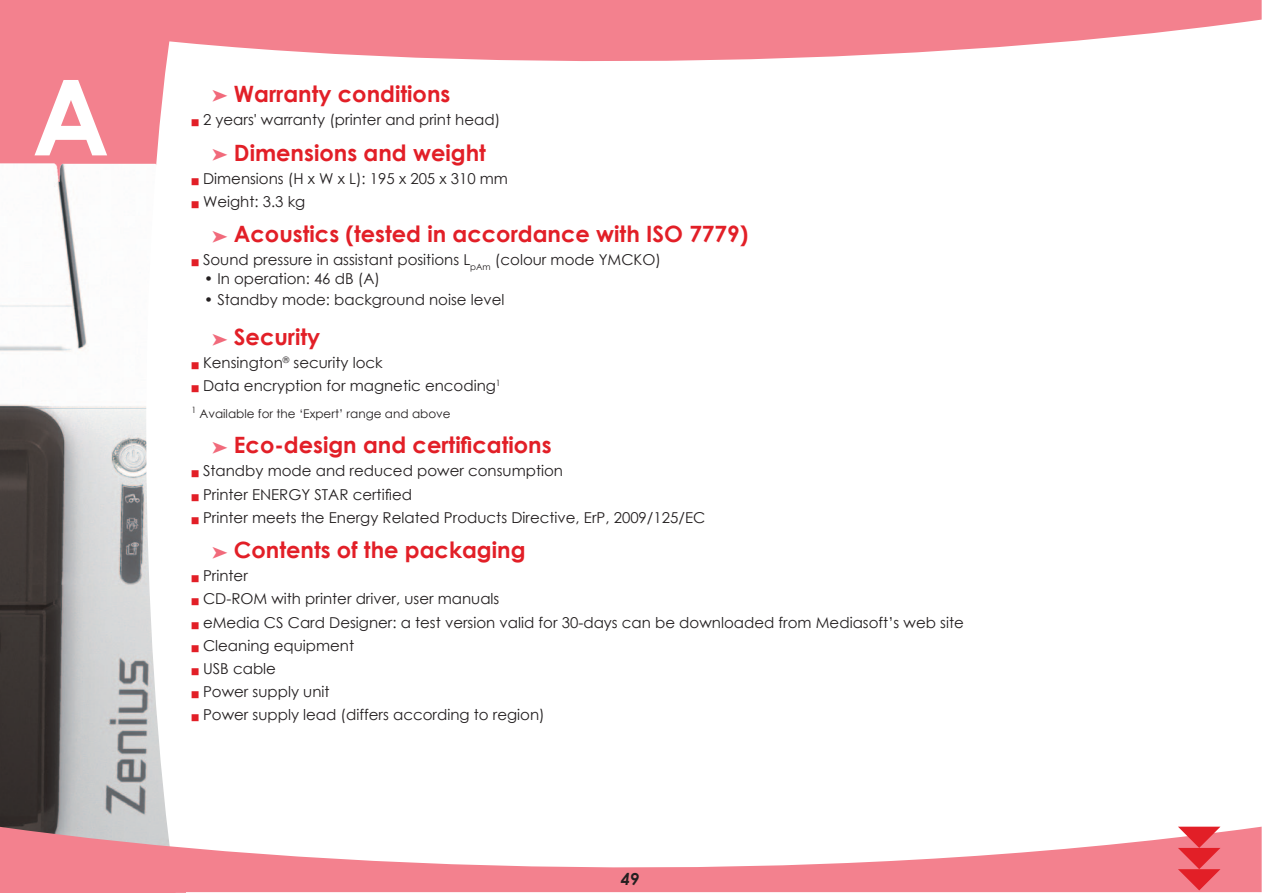
<style>
.page{position:relative;width:1263px;height:893px;background:#fff}
.page>*{position:absolute;margin:0;border:0;box-sizing:border-box;transform-origin:0 0}
.t1{font:700 105px "Century Gothic";color:#fff}
.t2{font:700 22.5px "Century Gothic";color:#e21f27}
.t3{font:italic 700 16.5px "Century Gothic";color:#231f20}
.t4{font:15px "Century Gothic";color:#231f20}
.t5{font:12px "Century Gothic";color:#231f20}
.s1{color:#e21f27}
</style>
<div class="page">
<img style="left:0;top:89px;width:134px;height:738px">
<svg style="left:134px;top:78px;width:34px;height:749px"></svg>
<svg style="left:0;top:827px;width:1262px;height:65px;fill:#f3818e"></svg>
<svg style="left:0;top:0;width:1262px;height:78px;fill:#f3818e"></svg>
<svg style="left:1178px;top:827px;width:42px;height:63px;background:#ea525c"></svg>
<h1 class="t1" style="left:32px;top:38px;width:79px">A</h1>
<h2 class="t2" style="left:234px;top:77px;width:218px">Warranty conditions</h2>
<p class="t4" style="left:191px;top:109px;width:310px"><span class="s1">■</span> 2 years' warranty (printer and print head)</p>
<h2 class="t2" style="left:234px;top:135px;width:254px">Dimensions and weight</h2>
<p class="t4" style="left:191px;top:168px;width:318px"><span class="s1">■</span> Dimensions (H x W x L): 195 x 205 x 310 mm</p>
<p class="t4" style="left:191px;top:191px;width:115px"><span class="s1">■</span> Weight: 3.3 kg</p>
<h2 class="t2" style="left:234px;top:217px;width:516px">Acoustics (tested in accordance with ISO 7779)</h2>
<p class="t4" style="left:191px;top:250px;width:471px"><span class="s1">■</span> Sound pressure in assistant positions L<sub>pAm</sub> (colour mode YMCKO)</p>
<p class="t4" style="left:204px;top:268px;width:177px">• In operation: 46 dB (A)</p>
<p class="t4" style="left:204px;top:289px;width:302px">• Standby mode: background noise level</p>
<h2 class="t2" style="left:234px;top:320px;width:88px">Security</h2>
<p class="t4" style="left:191px;top:352px;width:193px"><span class="s1">■</span> Kensington<sup>®</sup> security lock</p>
<p class="t4" style="left:191px;top:375px;width:311px"><span class="s1">■</span> Data encryption for magnetic encoding<sup>1</sup></p>
<p class="t5" style="left:191px;top:405px;width:261px"><sup>1</sup> Available for the ‘Expert’ range and above</p>
<h2 class="t2" style="left:234px;top:428px;width:319px">Eco-design and certifications</h2>
<p class="t4" style="left:191px;top:461px;width:373px"><span class="s1">■</span> Standby mode and reduced power consumption</p>
<p class="t4" style="left:191px;top:484px;width:80px"><span class="s1">■</span> Printer Energy</p>
<p class="t4" style="left:314px;top:484px;width:17px">Star</p>
<p class="t4" style="left:353px;top:484px;width:61px">certified</p>
<p class="t4" style="left:191px;top:507px;width:515px"><span class="s1">■</span> Printer meets the Energy Related Products Directive, ErP, 2009/125/EC</p>
<h2 class="t2" style="left:234px;top:533px;width:293px">Contents of the packaging</h2>
<p class="t4" style="left:191px;top:565px;width:58px"><span class="s1">■</span> Printer</p>
<p class="t4" style="left:191px;top:589px;width:310px"><span class="s1">■</span> CD-ROM with printer driver, user manuals</p>
<p class="t4" style="left:191px;top:612px;width:774px"><span class="s1">■</span> eMedia CS Card Designer: a test version valid for 30-days can be downloaded from Mediasoft’s web site</p>
<p class="t4" style="left:191px;top:635px;width:164px"><span class="s1">■</span> Cleaning equipment</p>
<p class="t4" style="left:191px;top:658px;width:86px"><span class="s1">■</span> USB cable</p>
<p class="t4" style="left:191px;top:681px;width:140px"><span class="s1">■</span> Power supply unit</p>
<p class="t4" style="left:191px;top:704px;width:355px"><span class="s1">■</span> Power supply lead (differs according to region)</p>
<p class="t3" style="left:621px;top:866px;width:20px">49</p>
</div>
